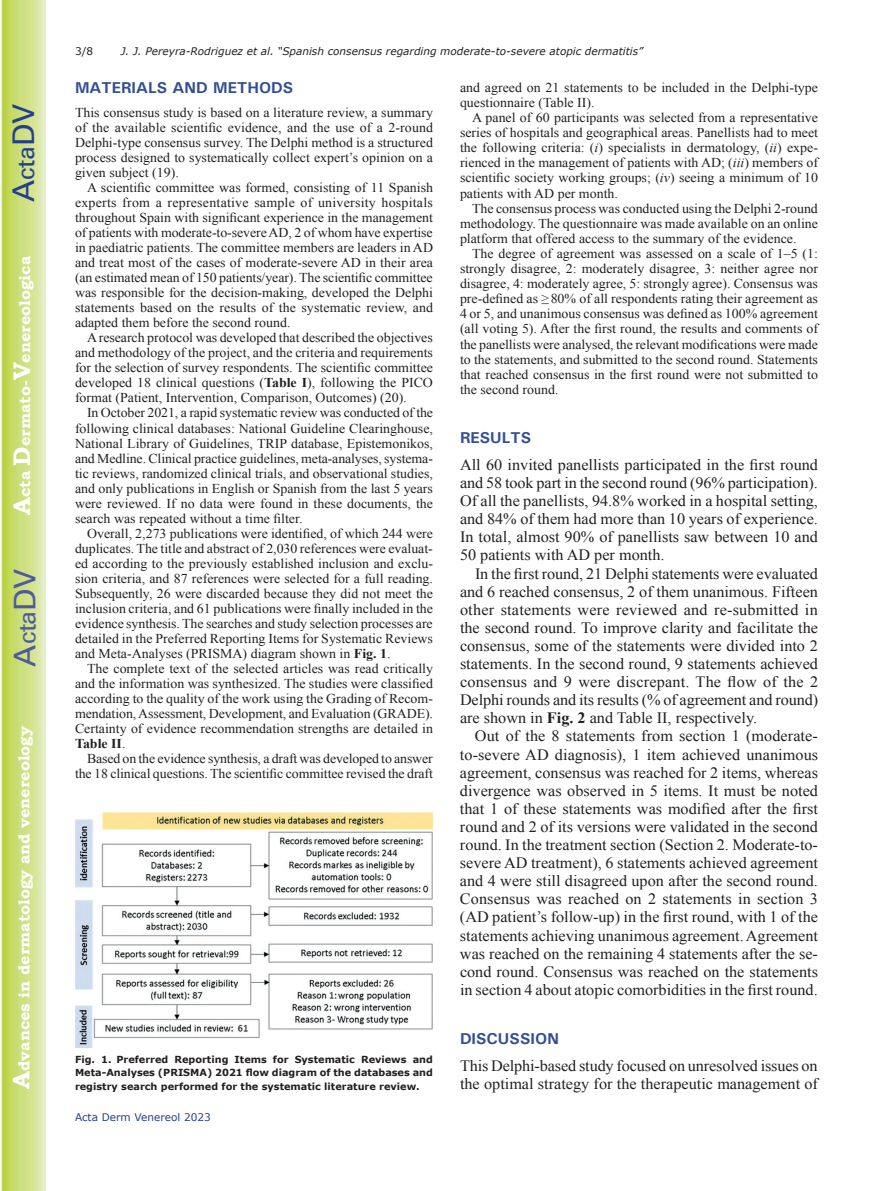
<style>
.page{position:relative;width:893px;height:1191px;background:#fff}
.page>*{position:absolute;margin:0;border:0;box-sizing:border-box;transform-origin:0 0}
.t1{font:30px "Univers";color:#4d5a9e}
.t2{font:30px "Univers";color:#253f8e}
.t3{font:15.75px/18.1px "Times New Roman";color:#231f20;text-align:justify}
.t4{font:700 15.75px "Bookman Old Style";color:#fff}
.t5{font:700 15.75px "Univers";color:#324f95}
.t6{font:13.5px/15px "Times New Roman";color:#231f20;text-align:justify}
.t7{font:italic 10.5px "Verdana";color:#231f20}
.t8{font:10.5px "Verdana";color:#253f8e}
.t9{font:10.5px "Verdana";color:#231f20}
.t10{font:700 9.75px/13.5px "Verdana";color:#231f20;text-align:justify}
.s1{font-size:24px}
.s2{font-weight:700}
.s3{font-style:italic}
</style>
<div class="page">
<svg style="left:1px;top:0;width:45px;height:1191px;background:#cfe084"></svg>
<img style="left:75px;top:812px;width:358px;height:235px">
<h1 class="t2" style="left:6px;top:202px;width:100px;rotate:-90deg">A<span class="s1">cta</span>DV</h1>
<p class="t4" style="left:15px;top:515px;width:260px;rotate:-90deg"><span class="s1">A</span>cta <span class="s1">D</span>ermato-<span class="s1">V</span>enereologica</p>
<h1 class="t1" style="left:7px;top:666px;width:100px;rotate:-90deg">A<span class="s1">cta</span>DV</h1>
<p class="t4" style="left:15px;top:1088px;width:364px;rotate:-90deg"><span class="s1">A</span>dvances in dermatology and venereology</p>
<p class="t9" style="left:75px;top:44px;width:20px">3/8</p>
<p class="t7" style="left:121px;top:44px;width:524px">J. J. Pereyra-Rodriguez et al. “Spanish consensus regarding moderate-to-severe atopic dermatitis”</p>
<p class="t5" style="left:75px;top:78px;width:220px">MATERIALS AND METHODS</p>
<p class="t6" style="left:75px;top:105px;width:360px">This consensus study is based on a literature review, a summary of the available scientific evidence, and the use of a 2-round Delphi-type consensus survey. The Delphi method is a structured process designed to systematically collect expert’s opinion on a given subject (19).</p>
<p class="t6" style="left:75px;top:180px;width:360px;text-indent:12px">A scientific committee was formed, consisting of 11 Spanish experts from a representative sample of university hospitals throughout Spain with significant experience in the management of patients with moderate-to-severe AD, 2 of whom have expertise in paediatric patients. The committee members are leaders in AD and treat most of the cases of moderate-severe AD in their area (an estimated mean of 150 patients/year). The scientific committee was responsible for the decision-making, developed the Delphi statements based on the results of the systematic review, and adapted them before the second round.</p>
<p class="t6" style="left:75px;top:330px;width:360px;text-indent:12px">A research protocol was developed that described the objectives and methodology of the project, and the criteria and requirements for the selection of survey respondents. The scientific committee developed 18 clinical questions (<span class="s2">Table I</span>), following the PICO format (Patient, Intervention, Comparison, Outcomes) (20).</p>
<p class="t6" style="left:75px;top:405px;width:360px;text-indent:12px">In October 2021, a rapid systematic review was conducted of the following clinical databases: National Guideline Clearinghouse, National Library of Guidelines, TRIP database, Epistemonikos, and Medline. Clinical practice guidelines, meta-analyses, systema&shy;tic reviews, randomized clinical trials, and observational studies, and only publications in English or Spanish from the last 5 years were reviewed. If no data were found in these documents, the search was repeated without a time filter.</p>
<p class="t6" style="left:75px;top:525px;width:360px;text-indent:12px">Overall, 2,273 publications were identified, of which 244 were duplicates. The title and abstract of 2,030 references were evaluat&shy;ed according to the previously established inclusion and exclu&shy;sion criteria, and 87 references were selected for a full reading.<br>Subsequently, 26 were discarded because they did not meet the inclusion criteria, and 61 publications were finally included in the evidence synthesis. The searches and study selection processes are detailed in the Preferred Reporting Items for Systematic Reviews and Meta-Analyses (PRISMA) diagram shown in <span class="s2">Fig. 1</span>.</p>
<p class="t6" style="left:75px;top:660px;width:360px;text-indent:12px">The complete text of the selected articles was read critically and the information was synthesized. The studies were classified according to the quality of the work using the Grading of Recom&shy;mendation, Assessment, Development, and Evaluation (GRADE).<br>Certainty of evidence recommendation strengths are detailed in <span class="s2">Table II</span>.</p>
<p class="t6" style="left:75px;top:750px;width:360px;text-align:right">Based on the evidence synthesis, a draft was developed to answer the 18 clinical questions. The scientific committee revised the draft</p>
<p class="t10" style="left:75px;top:1052px;width:359px">Fig. 1. Preferred Reporting Items for Systematic Reviews and Meta-Analyses (PRISMA) 2021 flow diagram of the databases and registry search performed for the systematic literature review.</p>
<p class="t8" style="left:75px;top:1110px;width:137px">Acta Derm Venereol 2023</p>
<p class="t6" style="left:460px;top:80px;width:360px">and agreed on 21 statements to be included in the Delphi-type questionnaire (Table II).</p>
<p class="t6" style="left:460px;top:110px;width:360px;text-indent:12px">A panel of 60 participants was selected from a representative series of hospitals and geographical areas. Panellists had to meet the following criteria: (<span class="s3">i</span>) specialists in dermatology, (<span class="s3">ii</span>) expe&shy;rienced in the management of patients with AD; (<span class="s3">iii</span>) members of scientific society working groups; (<span class="s3">iv</span>) seeing a minimum of 10 patients with AD per month.</p>
<p class="t6" style="left:460px;top:200px;width:360px;text-indent:12px">The consensus process was conducted using the Delphi 2-round methodology. The questionnaire was made available on an online platform that offered access to the summary of the evidence.</p>
<p class="t6" style="left:460px;top:246px;width:360px;text-indent:12px">The degree of agreement was assessed on a scale of 1–5 (1: strongly disagree, 2: moderately disagree, 3: neither agree nor disagree, 4: moderately agree, 5: strongly agree). Consensus was pre-defined as ≥80% of all respondents rating their agreement as 4 or 5, and unanimous consensus was defined as 100% agreement (all voting 5). After the first round, the results and comments of the panellists were analysed, the relevant modifications were made to the statements, and submitted to the second round. Statements that reached consensus in the first round were not submitted to the second round.</p>
<p class="t5" style="left:460px;top:427px;width:73px">RESULTS</p>
<p class="t3" style="left:460px;top:455px;width:360px">All 60 invited panellists participated in the first round and 58 took part in the second round (96% participation).<br>Of all the panellists, 94.8% worked in a hospital setting, and 84% of them had more than 10 years of experience.<br>In total, almost 90% of panellists saw between 10 and 50 patients with AD per month.</p>
<p class="t3" style="left:460px;top:564px;width:360px;text-indent:15px">In the first round, 21 Delphi statements were evaluated and 6 reached consensus, 2 of them unanimous. Fifteen other statements were reviewed and re-submitted in the second round. To improve clarity and facilitate the consensus, some of the statements were divided into 2 statements. In the second round, 9 statements achieved consensus and 9 were discrepant. The flow of the 2<br>Delphi rounds and its results (% of agreement and round) are shown in <span class="s2">Fig. 2</span> and Table II, respectively.</p>
<p class="t3" style="left:460px;top:727px;width:360px;text-indent:15px">Out of the 8 statements from section 1 (moderate&shy;to-severe AD diagnosis), 1 item achieved unanimous agreement, consensus was reached for 2 items, whereas divergence was observed in 5 items. It must be noted that 1 of these statements was modified after the first round and 2 of its versions were validated in the second round. In the treatment section (Section 2. Moderate-to&shy;severe AD treatment), 6 statements achieved agreement and 4 were still disagreed upon after the second round.<br>Consensus was reached on 2 statements in section 3 (AD patient’s follow-up) in the first round, with 1 of the statements achieving unanimous agreement. Agreement was reached on the remaining 4 statements after the se&shy;cond round. Consensus was reached on the statements in section 4 about atopic comorbidities in the first round.</p>
<p class="t5" style="left:460px;top:1028px;width:100px">DISCUSSION</p>
<p class="t3" style="left:460px;top:1056px;width:360px">This Delphi-based study focused on unresolved issues on the optimal strategy for the therapeutic management of</p>
</div>
